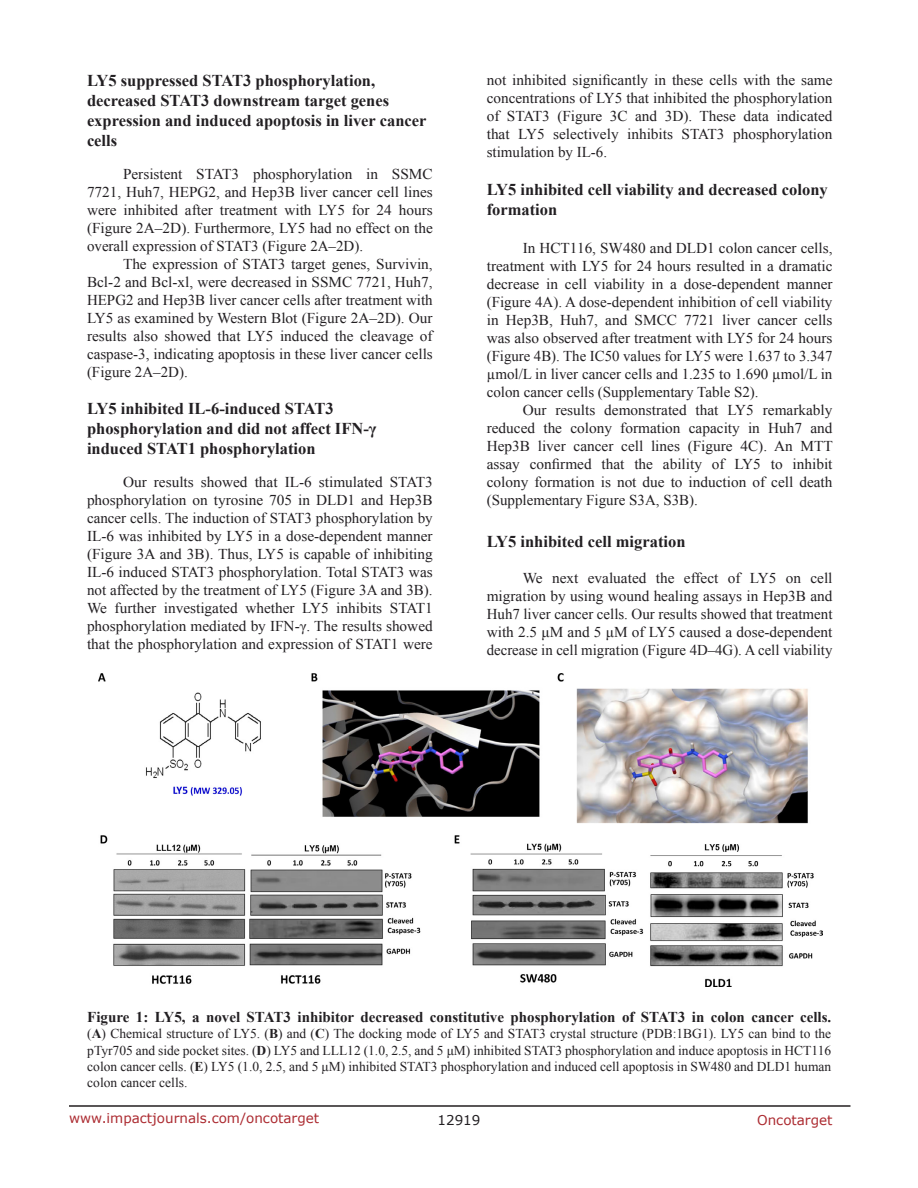
<style>
.page{position:relative;width:918px;height:1188px;background:#fff}
.page>*{position:absolute;margin:0;border:0;box-sizing:border-box;transform-origin:0 0}
.SubHeading_middle{font:700 16.5px/19.8px "Times New Roman";color:#221f22}
.BodyText{font:15px/18px "Times New Roman";color:#221f22;text-align:justify}
.FigureText{font:700 15px "Times New Roman";color:#221f22}
.FigureText-2{font:13.5px/16.2px "Times New Roman";color:#221f22;text-align:justify}
.t1{font:13.5px "Verdana";color:#ac2b31}
.t2{font:13.5px "Verdana";color:#221f22}
.s1{font-weight:700}
</style>
<div class="page">
<hr style="left:69px;top:1105px;width:781px;height:2px;background:#231f20">
<img style="left:98px;top:674px;width:724px;height:313px">
<p class="SubHeading_middle" style="left:87px;top:70px;width:341px">LY5 suppressed STAT3 phosphorylation, decreased STAT3 downstream target genes expression and induced apoptosis in liver cancer cells</p>
<p class="BodyText" style="left:87px;top:164px;width:347px;text-indent:36px">Persistent STAT3 phosphorylation in SSMC 7721, Huh7, HEPG2, and Hep3B liver cancer cell lines were inhibited after treatment with LY5 for 24 hours (Figure 2A–2D). Furthermore, LY5 had no effect on the overall expression of STAT3 (Figure 2A–2D).</p>
<p class="BodyText" style="left:87px;top:254px;width:347px;text-indent:36px">The expression of STAT3 target genes, Survivin, Bcl-2 and Bcl-xl, were decreased in SSMC 7721, Huh7, HEPG2 and Hep3B liver cancer cells after treatment with LY5 as examined by Western Blot (Figure 2A–2D). Our results also showed that LY5 induced the cleavage of caspase-3, indicating apoptosis in these liver cancer cells (Figure 2A–2D).</p>
<p class="SubHeading_middle" style="left:87px;top:399px;width:291px">LY5 inhibited IL-6-induced STAT3 phosphorylation and did not affect IFN-γ induced STAT1 phosphorylation</p>
<p class="BodyText" style="left:87px;top:473px;width:347px;text-indent:36px">Our results showed that IL-6 stimulated STAT3 phosphorylation on tyrosine 705 in DLD1 and Hep3B cancer cells. The induction of STAT3 phosphorylation by IL-6 was inhibited by LY5 in a dose-dependent manner (Figure 3A and 3B). Thus, LY5 is capable of inhibiting IL-6 induced STAT3 phosphorylation. Total STAT3 was not affected by the treatment of LY5 (Figure 3A and 3B).<br>We further investigated whether LY5 inhibits STAT1 phosphorylation mediated by IFN-γ. The results showed that the phosphorylation and expression of STAT1 were</p>
<p class="BodyText" style="left:487px;top:71px;width:347px">not inhibited significantly in these cells with the same concentrations of LY5 that inhibited the phosphorylation of STAT3 (Figure 3C and 3D). These data indicated that LY5 selectively inhibits STAT3 phosphorylation stimulation by IL-6.</p>
<p class="SubHeading_middle" style="left:487px;top:179px;width:343px">LY5 inhibited cell viability and decreased colony formation</p>
<p class="BodyText" style="left:487px;top:238px;width:347px;text-indent:36px">In HCT116, SW480 and DLD1 colon cancer cells, treatment with LY5 for 24 hours resulted in a dramatic decrease in cell viability in a dose-dependent manner (Figure 4A). A dose-dependent inhibition of cell viability in Hep3B, Huh7, and SMCC 7721 liver cancer cells was also observed after treatment with LY5 for 24 hours (Figure 4B). The IC50 values for LY5 were 1.637 to 3.347 µmol/L in liver cancer cells and 1.235 to 1.690 µmol/L in colon cancer cells (Supplementary Table S2).</p>
<p class="BodyText" style="left:487px;top:400px;width:348px;text-indent:36px">Our results demonstrated that LY5 remarkably reduced the colony formation capacity in Huh7 and Hep3B liver cancer cell lines (Figure 4C). An MTT assay confirmed that the ability of LY5 to inhibit colony formation is not due to induction of cell death (Supplementary Figure S3A, S3B).</p>
<p class="SubHeading_middle" style="left:487px;top:531px;width:200px">LY5 inhibited cell migration</p>
<p class="BodyText" style="left:487px;top:569px;width:347px;text-indent:36px">We next evaluated the effect of LY5 on cell migration by using wound healing assays in Hep3B and Huh7 liver cancer cells. Our results showed that treatment with 2.5 μM and 5 μM of LY5 caused a dose-dependent decrease in cell migration (Figure 4D–4G). A cell viability</p>
<p class="FigureText" style="left:87px;top:1007px;width:746px">Figure 1: LY5, a novel STAT3 inhibitor decreased constitutive phosphorylation of STAT3 in colon cancer cells.</p>
<p class="FigureText-2" style="left:87px;top:1025px;width:745px">(<span class="s1">A</span>) Chemical structure of LY5. (<span class="s1">B</span>) and (<span class="s1">C</span>) The docking mode of LY5 and STAT3 crystal structure (PDB:1BG1). LY5 can bind to the pTyr705 and side pocket sites. (<span class="s1">D</span>) LY5 and LLL12 (1.0, 2.5, and 5 μM) inhibited STAT3 phosphorylation and induce apoptosis in HCT116 colon cancer cells. (<span class="s1">E</span>) LY5 (1.0, 2.5, and 5 μM) inhibited STAT3 phosphorylation and induced cell apoptosis in SW480 and DLD1 human colon cancer cells.</p>
<p class="t1" style="left:69px;top:1109px;width:252px">www.impactjournals.com/oncotarget</p>
<p class="t2" style="left:438px;top:1111px;width:44px">12919</p>
<p class="t1" style="left:757px;top:1111px;width:77px">Oncotarget</p>
</div>
